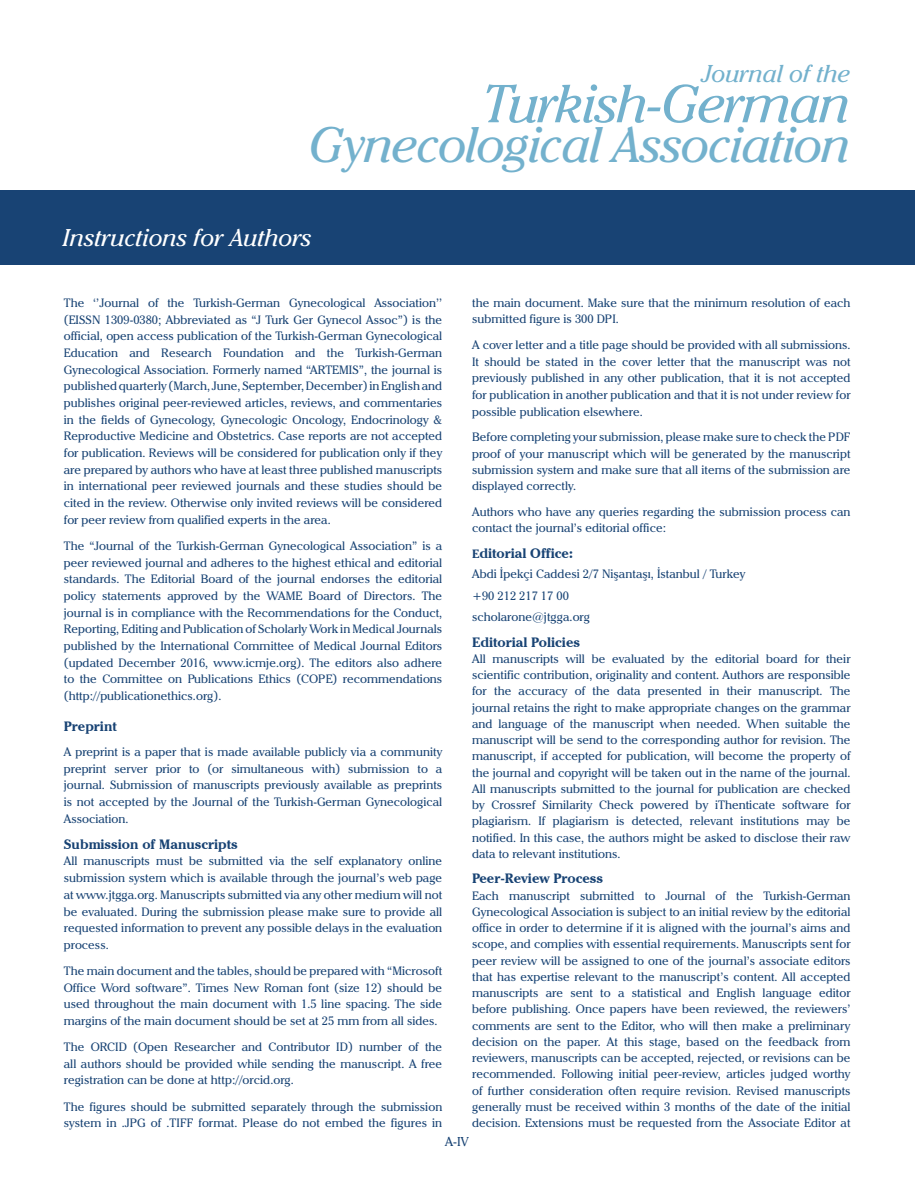
<style>
.page{position:relative;width:915px;height:1191px;background:#fff}
.page>*{position:absolute;margin:0;border:0;box-sizing:border-box;transform-origin:0 0}
.t1{font:italic 52.8px "Cheltenham IT Cby BT";letter-spacing:-.025em;color:#73b1cd}
.t2{font:italic 49.35px "Cheltenham IT Cby BT";letter-spacing:-.025em;color:#73b1cd}
.t3{font:italic 24.15px "Cheltenham IT Cby BT";color:#73b1cd}
.ABSTRACT{font:italic 24px "Cheltenham IT Cby BT";color:#fff}
.ABSTRACT-2{font:700 13.5px "Cheltenham IT Cby BT";color:#184374}
.KAPAK_BOLD{font:700 13.5px "Cheltenham IT Cby BT";color:#184374}
.t4{font:12.75px "Cheltenham IT Cby BT";color:#184374}
.ABSTRACT-3{font:12px/16.2px "Cheltenham IT Cby BT";color:#184374;text-align:justify}
.KAPAK_METİN{font:12px/16.6px "Cheltenham IT Cby BT";color:#184374;text-align:justify}
.s1{font-size:12px}
</style>
<div class="page">
<div style="left:0;top:190px;width:914px;height:75px;background:#184374"></div>
<h3 class="t3" style="left:702px;top:59px;width:150px">Journal of the</h3>
<h1 class="t1" style="left:482px;top:71px;width:369px">Turkish-German</h1>
<h2 class="t2" style="left:309px;top:114px;width:543px">Gynecological Association</h2>
<p class="ABSTRACT" style="left:63px;top:223px;width:250px">Instructions for Authors</p>
<p class="ABSTRACT-3" style="left:64px;top:294px;width:380px;line-height:16.6px">The ‘’Journal of the Turkish-German Gynecological Association’’ (EISSN 1309-0380; Abbreviated as “J Turk Ger Gynecol Assoc”) is the official, open access publication of the Turkish-German Gynecological Education and Research Foundation and the Turkish-German Gynecological Association. Formerly named “ARTEMIS”, the journal is published quarterly (March, June, September, December) in English and publishes original peer-reviewed articles, reviews, and commentaries in the fields of Gynecology, Gynecologic Oncology, Endocrinology &amp; Reproductive Medicine and Obstetrics. Case reports are not accepted for publication. Reviews will be considered for publication only if they are prepared by authors who have at least three published manuscripts in international peer reviewed journals and these studies should be cited in the review. Otherwise only invited reviews will be considered for peer review from qualified experts in the area.</p>
<p class="KAPAK_METİN" style="left:64px;top:537px;width:380px">The “Journal of the Turkish-German Gynecological Association” is a peer reviewed journal and adheres to the highest ethical and editorial standards. The Editorial Board of the journal endorses the editorial policy statements approved by the WAME Board of Directors. The journal is in compliance with the Recommendations for the Conduct, Reporting, Editing and Publication of Scholarly Work in Medical Journals published by the International Committee of Medical Journal Editors (updated December 2016, www.icmje.org). The editors also adhere to the Committee on Publications Ethics (COPE) recommendations (http://publicationethics.org).</p>
<p class="ABSTRACT-2" style="left:64px;top:717px;width:54px">Preprint</p>
<p class="KAPAK_METİN" style="left:64px;top:743px;width:380px">A preprint is a paper that is made available publicly via a community preprint server prior to (or simultaneous with) submission to a journal. Submission of manuscripts previously available as preprints is not accepted by the Journal of the Turkish-German Gynecological Association.</p>
<p class="ABSTRACT-2" style="left:64px;top:835px;width:175px">Submission of Manuscripts</p>
<p class="ABSTRACT-3" style="left:64px;top:852px;width:380px;line-height:16.6px">All manuscripts must be submitted via the self explanatory online submission system which is available through the journal’s web page at www.jtgga.org. Manuscripts submitted via any other medium will not be evaluated. During the submission please make sure to provide all requested information to prevent any possible delays in the evaluation process.</p>
<p class="ABSTRACT-3" style="left:64px;top:962px;width:380px;line-height:16.6px">The main document and the tables, should be prepared with “Microsoft Office Word software”. Times New Roman font (size 12) should be used throughout the main document with 1.5 line spacing. The side margins of the main document should be set at 25 mm from all sides.</p>
<p class="ABSTRACT-3" style="left:64px;top:1038px;width:380px;line-height:16.6px">The ORCID (Open Researcher and Contributor ID) number of the all authors should be provided while sending the manuscript. A free registration can be done at http://orcid.org.</p>
<p class="ABSTRACT-3" style="left:64px;top:1097px;width:380px;line-height:16.6px">The figures should be submitted separately through the submission system in .JPG of .TIFF format. Please do not embed the figures in</p>
<p class="ABSTRACT-3" style="left:472px;top:294px;width:380px">the main document. Make sure that the minimum resolution of each submitted figure is 300 DPI.</p>
<p class="ABSTRACT-3" style="left:472px;top:337px;width:380px">A cover letter and a title page should be provided with all submissions.<br>It should be stated in the cover letter that the manuscript was not previously published in any other publication, that it is not accepted for publication in another publication and that it is not under review for possible publication elsewhere.</p>
<p class="ABSTRACT-3" style="left:472px;top:429px;width:380px">Before completing your submission, please make sure to check the PDF proof of your manuscript which will be generated by the manuscript submission system and make sure that all items of the submission are displayed correctly.</p>
<p class="ABSTRACT-3" style="left:472px;top:503px;width:380px">Authors who have any queries regarding the submission process can contact the journal’s editorial office:</p>
<p class="ABSTRACT-2" style="left:472px;top:544px;width:103px"><span class="s1">E</span>ditorial Office:</p>
<p class="ABSTRACT-3" style="left:472px;top:565px;width:275px">Abdi İpekçi Caddesi 2/7 Nişantaşı, İstanbul / Turkey</p>
<p class="ABSTRACT-3" style="left:472px;top:587px;width:98px">+90 212 217 17 00</p>
<p class="ABSTRACT-3" style="left:472px;top:608px;width:119px">scholarone@jtgga.org</p>
<p class="ABSTRACT-2" style="left:472px;top:633px;width:109px">Editorial Policies</p>
<p class="ABSTRACT-3" style="left:472px;top:650px;width:380px">All manuscripts will be evaluated by the editorial board for their scientific contribution, originality and content. Authors are responsible for the accuracy of the data presented in their manuscript. The journal retains the right to make appropriate changes on the grammar and language of the manuscript when needed. When suitable the manuscript will be send to the corresponding author for revision. The manuscript, if accepted for publication, will become the property of the journal and copyright will be taken out in the name of the journal.<br>All manuscripts submitted to the journal for publication are checked by Crossref Similarity Check powered by iThenticate software for plagiarism. If plagiarism is detected, relevant institutions may be notified. In this case, the authors might be asked to disclose their raw data to relevant institutions.</p>
<p class="KAPAK_BOLD" style="left:472px;top:870px;width:132px">Peer-Review Process</p>
<p class="ABSTRACT-3" style="left:472px;top:887px;width:380px">Each manuscript submitted to Journal of the Turkish-German Gynecological Association is subject to an initial review by the editorial office in order to determine if it is aligned with the journal’s aims and scope, and complies with essential requirements. Manuscripts sent for peer review will be assigned to one of the journal’s associate editors that has expertise relevant to the manuscript’s content. All accepted manuscripts are sent to a statistical and English language editor before publishing. Once papers have been reviewed, the reviewers’ comments are sent to the Editor, who will then make a preliminary decision on the paper. At this stage, based on the feedback from reviewers, manuscripts can be accepted, rejected, or revisions can be recommended. Following initial peer-review, articles judged worthy of further consideration often require revision. Revised manuscripts generally must be received within 3 months of the date of the initial decision. Extensions must be requested from the Associate Editor at</p>
<p class="t4" style="left:445px;top:1133px;width:25px">A-IV</p>
</div>
